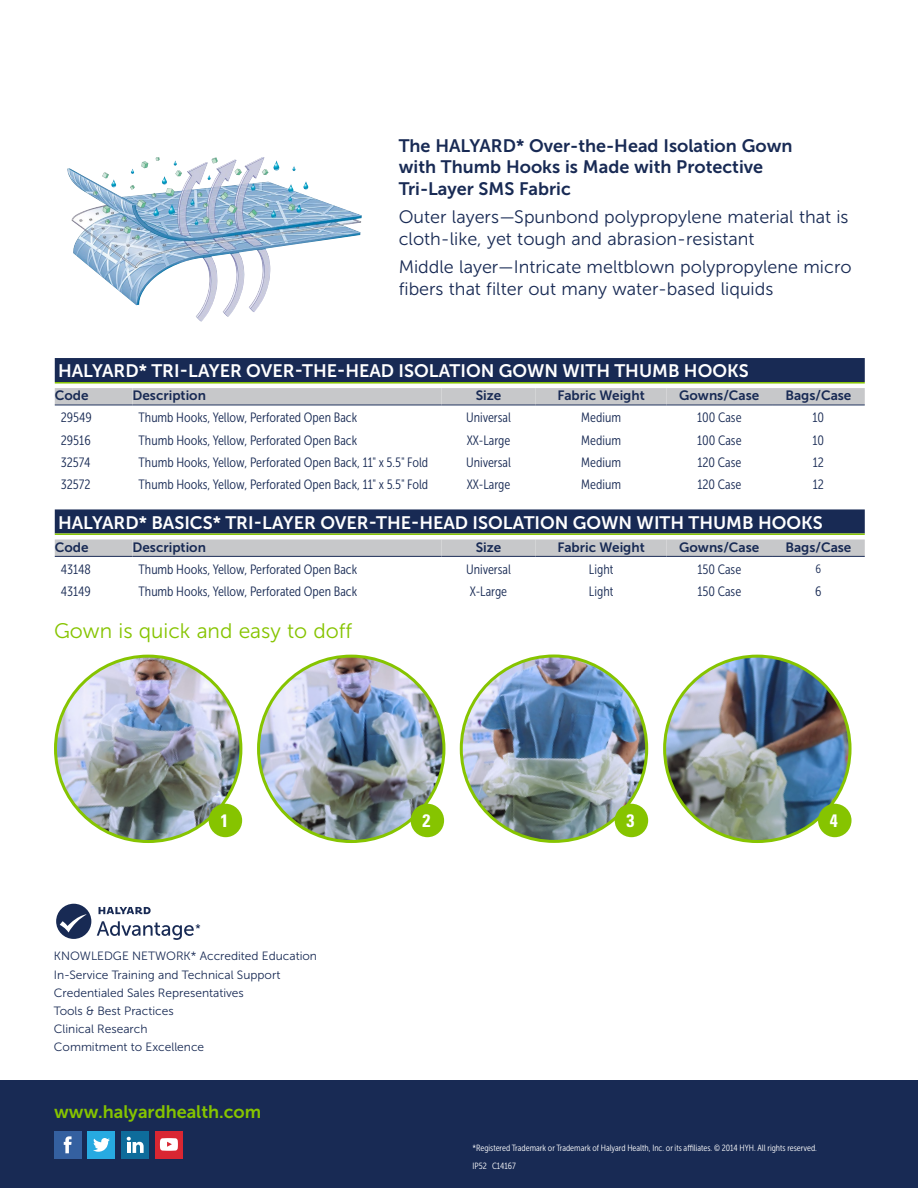
<style>
.page{position:relative;width:918px;height:1188px;background:#fff}
.page>*{position:absolute;margin:0;border:0;box-sizing:border-box;transform-origin:0 0}
.t1{font:21px "Museo Sans 300";color:#86c400}
.t2{font:18px/21.6px "Museo Sans 300";color:#182a54}
.t3{font:18px "Museo Sans 700";color:#fff}
.t4{font:18px/21.6px "Museo Sans 700";color:#182a54}
.t5{font:18px "Museo Sans 700";color:#86c400}
.t6{font:700 condensed 18px "Univers LT Std";color:#fff}
.t7{font:13.5px "Museo Sans Cond 300";color:#182a54}
.t8{font:13.5px "Museo Sans 700";color:#182a54}
.t9{font:12px/18.1px "Museo Sans 300";color:#182a54}
.t10{font:12px "Museo Sans Cond 300";color:#182a54}
.t11{font:9px "Museo Sans Cond 300";color:#fff}
</style>
<div class="page">
<div style="left:0;top:1080px;width:918px;height:108px;background:#182a54"></div>
<div style="left:54px;top:1131px;width:27px;height:27px;background:#3460a0"></div>
<svg style="left:64px;top:1136px;width:8px;height:17px"></svg>
<div style="left:88px;top:1131px;width:27px;height:27px;background:#27aae1"></div>
<svg style="left:93px;top:1138px;width:17px;height:14px"></svg>
<div style="left:122px;top:1131px;width:27px;height:27px;background:#0e6c9b"></div>
<svg style="left:127px;top:1137px;width:17px;height:16px"></svg>
<div style="left:155px;top:1131px;width:27px;height:27px;background:#d92632"></div>
<svg style="left:160px;top:1138px;width:18px;height:13px"></svg>
<div style="left:56px;top:904px;width:35px;height:35px;background:#182a54;border-radius:50%"></div>
<svg style="left:97px;top:921px;width:103px;height:19px"></svg>
<svg style="left:99px;top:907px;width:52px;height:7px"></svg>
<svg style="left:60px;top:914px;width:27px;height:18px"></svg>
<div style="left:55px;top:358px;width:810px;height:24px;background:#182a54"></div>
<hr style="left:55px;top:382px;width:810px;height:2px;background:#86c400">
<div style="left:55px;top:388px;width:78px;height:17px;background:#c7c8ca"></div>
<hr style="left:55px;top:405px;width:78px;height:1px;background:#182a54">
<div style="left:133px;top:388px;width:308px;height:17px;background:#c7c8ca"></div>
<hr style="left:133px;top:405px;width:308px;height:1px;background:#182a54">
<div style="left:441px;top:388px;width:95px;height:17px;background:#c7c8ca"></div>
<hr style="left:441px;top:405px;width:95px;height:1px;background:#182a54">
<div style="left:536px;top:388px;width:131px;height:17px;background:#c7c8ca"></div>
<hr style="left:536px;top:405px;width:131px;height:1px;background:#182a54">
<div style="left:667px;top:388px;width:105px;height:17px;background:#c7c8ca"></div>
<hr style="left:667px;top:405px;width:105px;height:1px;background:#182a54">
<div style="left:772px;top:388px;width:93px;height:17px;background:#c7c8ca"></div>
<hr style="left:772px;top:405px;width:93px;height:1px;background:#182a54">
<svg style="left:55px;top:539px;width:810px;height:1px"></svg>
<div style="left:55px;top:509px;width:810px;height:24px;background:#182a54"></div>
<hr style="left:55px;top:533px;width:810px;height:2px;background:#86c400">
<div style="left:55px;top:540px;width:78px;height:16px;background:#c7c8ca"></div>
<hr style="left:55px;top:556px;width:78px;height:1px;background:#182a54">
<div style="left:133px;top:540px;width:308px;height:16px;background:#c7c8ca"></div>
<hr style="left:133px;top:556px;width:308px;height:1px;background:#182a54">
<div style="left:441px;top:540px;width:95px;height:16px;background:#c7c8ca"></div>
<hr style="left:441px;top:556px;width:95px;height:1px;background:#182a54">
<div style="left:536px;top:540px;width:131px;height:16px;background:#c7c8ca"></div>
<hr style="left:536px;top:556px;width:131px;height:1px;background:#182a54">
<div style="left:667px;top:540px;width:105px;height:16px;background:#c7c8ca"></div>
<hr style="left:667px;top:556px;width:105px;height:1px;background:#182a54">
<div style="left:772px;top:540px;width:93px;height:16px;background:#c7c8ca"></div>
<hr style="left:772px;top:556px;width:93px;height:1px;background:#182a54">
<img style="left:67px;top:157px;width:295px;height:165px">
<svg style="left:779px;top:721px;width:71px;height:120px"></svg>
<img style="left:56px;top:656px;width:185px;height:186px;border-radius:93px">
<img style="left:259px;top:656px;width:185px;height:186px;border-radius:93px">
<img style="left:461px;top:656px;width:186px;height:185px;border-radius:93px">
<img style="left:665px;top:656px;width:185px;height:186px;border-radius:93px">
<div style="left:209px;top:804px;width:33px;height:33px;background:#86c400;border-radius:50%"></div>
<div style="left:411px;top:804px;width:33px;height:33px;background:#86c400;border-radius:50%"></div>
<div style="left:615px;top:804px;width:33px;height:33px;background:#86c400;border-radius:50%"></div>
<div style="left:818px;top:804px;width:34px;height:33px;background:#86c400;border-radius:50%"></div>
<h2 class="t4" style="left:399px;top:135px;width:395px">The HALYARD* Over-the-Head Isolation Gown with Thumb Hooks is Made with Protective<br>Tri-Layer SMS Fabric</h2>
<h2 class="t2" style="left:399px;top:206px;width:451px">Outer layers—Spunbond polypropylene material that is cloth-like, yet tough and abrasion-resistant</h2>
<h2 class="t2" style="left:399px;top:256px;width:454px">Middle layer—Intricate meltblown polypropylene micro fibers that filter out many water-based liquids</h2>
<h2 class="t3" style="left:58px;top:361px;width:692px">HALYARD* TRI-LAYER OVER-THE-HEAD ISOLATION GOWN WITH THUMB HOOKS</h2>
<p class="t8" style="left:55px;top:388px;width:35px">Code</p>
<p class="t8" style="left:133px;top:388px;width:75px">Description</p>
<p class="t8" style="left:476px;top:388px;width:27px">Size</p>
<p class="t8" style="left:557px;top:388px;width:89px">Fabric Weight</p>
<p class="t8" style="left:679px;top:388px;width:82px">Gowns/Case</p>
<p class="t8" style="left:785px;top:388px;width:68px">Bags/Case</p>
<p class="t7" style="left:61px;top:410px;width:33px">29549</p>
<p class="t7" style="left:139px;top:410px;width:220px">Thumb Hooks, Yellow, Perforated Open Back</p>
<p class="t7" style="left:466px;top:410px;width:46px">Universal</p>
<p class="t7" style="left:581px;top:410px;width:41px">Medium</p>
<p class="t7" style="left:697px;top:410px;width:46px">100 Case</p>
<p class="t7" style="left:813px;top:410px;width:13px">10</p>
<p class="t7" style="left:61px;top:433px;width:31px">29516</p>
<p class="t7" style="left:139px;top:433px;width:220px">Thumb Hooks, Yellow, Perforated Open Back</p>
<p class="t7" style="left:467px;top:433px;width:45px">XX-Large</p>
<p class="t7" style="left:581px;top:433px;width:41px">Medium</p>
<p class="t7" style="left:697px;top:433px;width:46px">100 Case</p>
<p class="t7" style="left:813px;top:433px;width:13px">10</p>
<p class="t7" style="left:61px;top:455px;width:31px">32574</p>
<p class="t7" style="left:139px;top:455px;width:291px">Thumb Hooks, Yellow, Perforated Open Back, 11" x 5.5" Fold</p>
<p class="t7" style="left:466px;top:455px;width:46px">Universal</p>
<p class="t7" style="left:581px;top:455px;width:41px">Medium</p>
<p class="t7" style="left:697px;top:455px;width:45px">120 Case</p>
<p class="t7" style="left:813px;top:455px;width:13px">12</p>
<p class="t7" style="left:61px;top:477px;width:31px">32572</p>
<p class="t7" style="left:139px;top:477px;width:291px">Thumb Hooks, Yellow, Perforated Open Back, 11" x 5.5" Fold</p>
<p class="t7" style="left:467px;top:477px;width:45px">XX-Large</p>
<p class="t7" style="left:581px;top:477px;width:41px">Medium</p>
<p class="t7" style="left:697px;top:477px;width:45px">120 Case</p>
<p class="t7" style="left:813px;top:477px;width:13px">12</p>
<h2 class="t3" style="left:58px;top:512px;width:766px">HALYARD* BASICS* TRI-LAYER OVER-THE-HEAD ISOLATION GOWN WITH THUMB HOOKS</h2>
<p class="t8" style="left:55px;top:540px;width:35px">Code</p>
<p class="t8" style="left:133px;top:540px;width:75px">Description</p>
<p class="t8" style="left:476px;top:540px;width:27px">Size</p>
<p class="t8" style="left:557px;top:540px;width:89px">Fabric Weight</p>
<p class="t8" style="left:679px;top:540px;width:82px">Gowns/Case</p>
<p class="t8" style="left:785px;top:540px;width:68px">Bags/Case</p>
<p class="t7" style="left:61px;top:562px;width:32px">43148</p>
<p class="t7" style="left:139px;top:562px;width:220px">Thumb Hooks, Yellow, Perforated Open Back</p>
<p class="t7" style="left:466px;top:562px;width:46px">Universal</p>
<p class="t7" style="left:589px;top:562px;width:26px">Light</p>
<p class="t7" style="left:697px;top:562px;width:45px">150 Case</p>
<p class="t10" style="left:816px;top:562px;width:7px">6</p>
<p class="t7" style="left:61px;top:584px;width:31px">43149</p>
<p class="t7" style="left:139px;top:584px;width:220px">Thumb Hooks, Yellow, Perforated Open Back</p>
<p class="t7" style="left:470px;top:584px;width:39px">X-Large</p>
<p class="t7" style="left:589px;top:584px;width:26px">Light</p>
<p class="t7" style="left:697px;top:584px;width:45px">150 Case</p>
<p class="t7" style="left:815px;top:584px;width:8px">6</p>
<h1 class="t1" style="left:54px;top:619px;width:300px">Gown is quick and easy to doff</h1>
<h2 class="t6" style="left:220px;top:810px;width:9px">1</h2>
<h2 class="t6" style="left:422px;top:810px;width:9px">2</h2>
<h2 class="t6" style="left:626px;top:810px;width:9px">3</h2>
<h2 class="t6" style="left:830px;top:810px;width:9px">4</h2>
<p class="t9" style="left:54px;top:947px;width:265px">KNOWLEDGE NETWORK* Accredited Education<br>In-Service Training and Technical Support<br>Credentialed Sales Representatives<br>Tools &amp; Best Practices<br>Clinical Research<br>Commitment to Excellence</p>
<h2 class="t5" style="left:54px;top:1102px;width:209px">www.halyardhealth.com</h2>
<p class="t11" style="left:472px;top:1143px;width:346px">*Registered Trademark or Trademark of Halyard Health, Inc. or its affiliates. © 2014 HYH. All rights reserved.</p>
<p class="t11" style="left:472px;top:1161px;width:45px">IP52 C14167</p>
</div>
